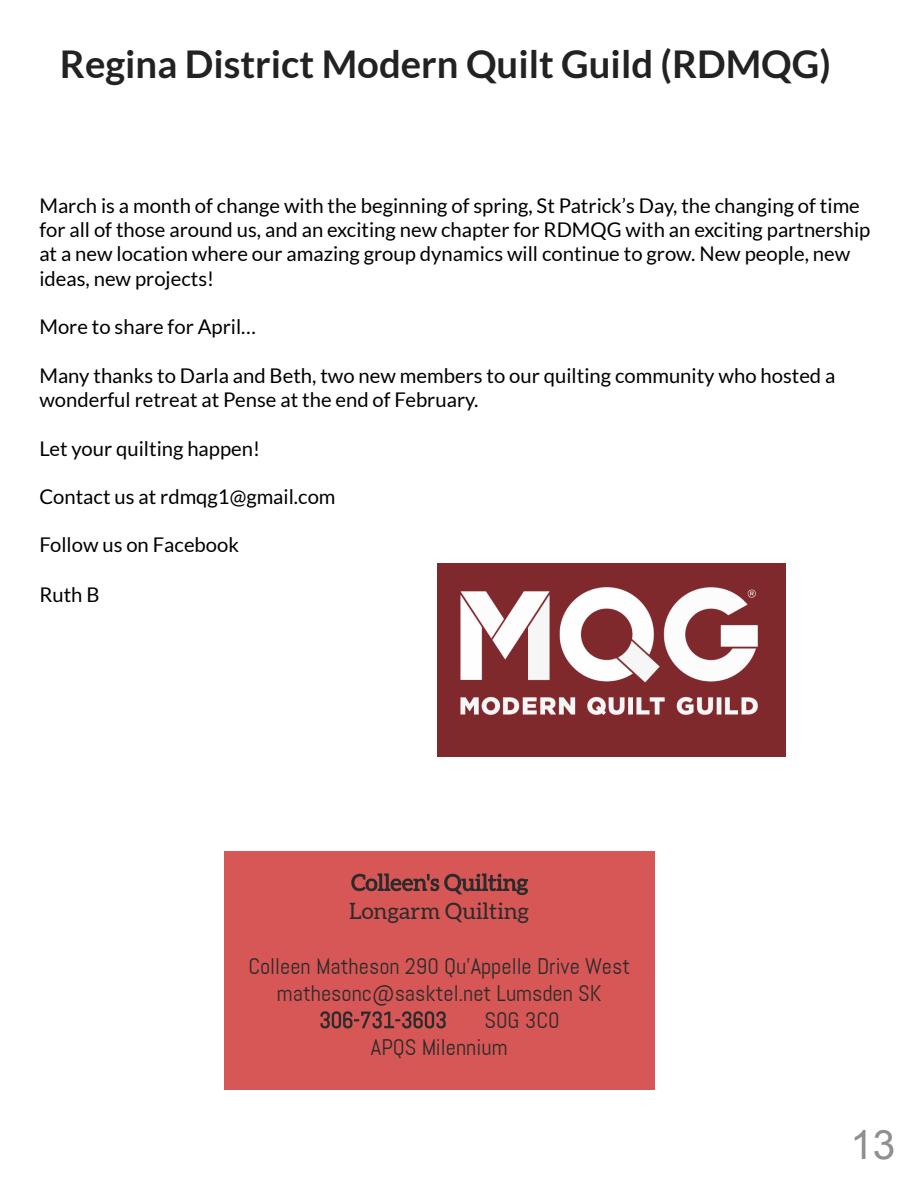
<style>
.page{position:relative;width:918px;height:1188px;background:#fff}
.page>*{position:absolute;margin:0;border:0;box-sizing:border-box;transform-origin:0 0}
.t1{font:40.5px "Arial";color:#8f8f8f}
.t2{font:700 38.25px "Lato";color:#222}
.t3{font:22.5px "Abel";color:#2b2b2b}
.t4{font:22.5px "Aleo";color:#2b2b2b}
.t5{font:20.25px/24.3px "Lato";color:#000}
</style>
<div class="page">
<div style="left:224px;top:852px;width:431px;height:238px;background:#d75656"></div>
<div style="left:437px;top:564px;width:349px;height:193px;background:#80292d"></div>
<img style="left:460px;top:587px;width:298px;height:128px">
<svg style="left:351px;top:873px;width:177px;height:22px"></svg>
<svg style="left:320px;top:1011px;width:126px;height:17px"></svg>
<h2 class="t2" style="left:60px;top:40px;width:772px">Regina District Modern Quilt Guild (RDMQG)</h2>
<p class="t5" style="left:39px;top:193px;width:833px">March is a month of change with the beginning of spring, St Patrick’s Day, the changing of time for all of those around us, and an exciting new chapter for RDMQG with an exciting partnership at a new location where our amazing group dynamics will continue to grow. New people, new ideas, new projects!</p>
<p class="t5" style="left:39px;top:314px;width:218px">More to share for April…</p>
<p class="t5" style="left:39px;top:362px;width:798px;line-height:24.8px">Many thanks to Darla and Beth, two new members to our quilting community who hosted a wonderful retreat at Pense at the end of February.</p>
<p class="t5" style="left:39px;top:436px;width:222px">Let your quilting happen!</p>
<p class="t5" style="left:39px;top:484px;width:298px">Contact us at rdmqg1@gmail.com</p>
<p class="t5" style="left:39px;top:532px;width:201px">Follow us on Facebook</p>
<p class="t5" style="left:39px;top:582px;width:62px">Ruth B</p>
<p class="t4" style="left:349px;top:901px;width:181px">Longarm Quilting</p>
<p class="t3" style="left:248px;top:952px;width:383px">Colleen Matheson 290 Qu'Appelle Drive West</p>
<p class="t3" style="left:277px;top:979px;width:326px">mathesonc@sasktel.net Lumsden SK</p>
<p class="t3" style="left:484px;top:1006px;width:77px">S0G 3C0</p>
<p class="t3" style="left:371px;top:1033px;width:138px">APQS Milennium</p>
<h1 class="t1" style="left:850px;top:1122px;width:47px">13</h1>
</div>
